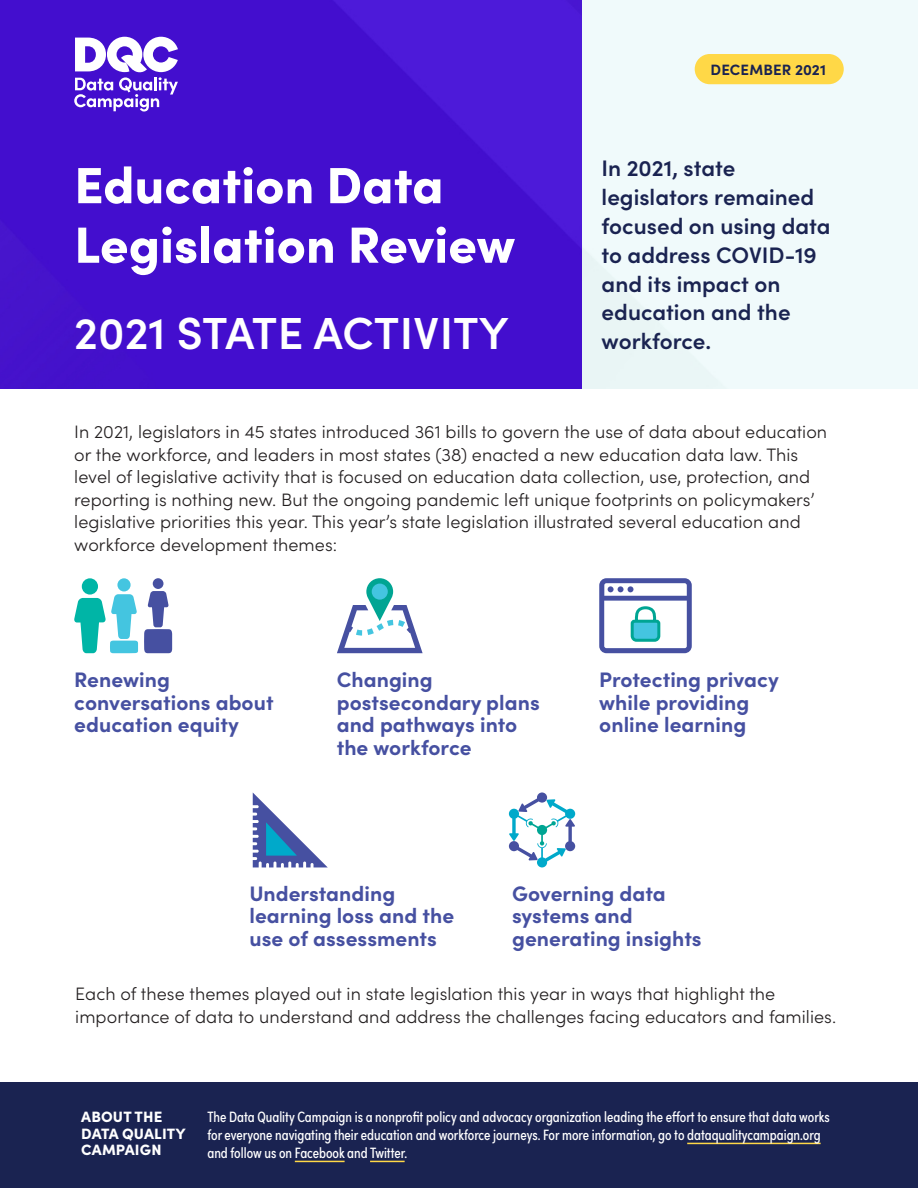
<style>
.page{position:relative;width:918px;height:1188px;background:#fff}
.page>*{position:absolute;margin:0;border:0;box-sizing:border-box;transform-origin:0 0}
.t1{font:900 51px/59.6px "Sofia Pro";color:#fff}
.t2{font:600 45px "Sofia Pro";letter-spacing:.005em;color:#fff}
.t3{font:600 22.5px/28.8px "Sofia Pro";color:#1a2351}
.Body{font:700 21px/22.5px "Sofia Pro";letter-spacing:.005em;color:#4650a1}
.Body-2{font:300 18px/22.5px "Sofia Pro";letter-spacing:.005em;color:#231f20}
.body{font:15px/18px "Sofia Pro Condensed";color:#fff}
.body-2{font:900 15px/16.5px "Sofia Pro";letter-spacing:.01em;color:#fff}
.t4{font:700 15px "Sofia Pro";letter-spacing:.01em;color:#1a2351}
</style>
<div class="page">
<svg style="left:74px;top:578px;width:64px;height:75px"></svg>
<svg style="left:144px;top:578px;width:28px;height:75px"></svg>
<img style="left:0;top:0;width:918px;height:389px">
<svg style="left:74px;top:37px;width:104px;height:75px"></svg>
<div style="left:695px;top:54px;width:149px;height:30px;background:#ffd847;border-radius:15px"></div>
<svg style="left:337px;top:578px;width:86px;height:75px"></svg>
<svg style="left:509px;top:792px;width:66px;height:75px"></svg>
<div style="left:0;top:1083px;width:918px;height:105px;background:#1a2351"></div>
<hr style="left:687px;top:1143px;width:134px;height:1px;background:#ffd847">
<hr style="left:295px;top:1161px;width:50px;height:1px;background:#ffd847">
<hr style="left:370px;top:1161px;width:35px;height:1px;background:#ffd847">
<div style="left:599px;top:578px;width:93px;height:75px;background:#4650a1;border-radius:7px"></div>
<svg style="left:604px;top:583px;width:83px;height:65px;background:#cee3ec"></svg>
<svg style="left:253px;top:793px;width:74px;height:74px"></svg>
<p class="t1" style="left:74px;top:151px;width:442px">Education Data<br>Legislation Review</p>
<p class="t2" style="left:74px;top:300px;width:436px">2021 STATE ACTIVITY</p>
<p class="t4" style="left:711px;top:58px;width:117px">DECEMBER 2021</p>
<p class="t3" style="left:602px;top:152px;width:230px">In 2021, state legislators remained focused on using data to address COVID-19 and its impact on education and the workforce.</p>
<p class="Body-2" style="left:74px;top:420px;width:754px">In 2021, legislators in 45 states introduced 361 bills to govern the use of data about education or the workforce, and leaders in most states (38) enacted a new education data law. This level of legislative activity that is focused on education data collection, use, protection, and reporting is nothing new. But the ongoing pandemic left unique footprints on policymakers’ legislative priorities this year. This year’s state legislation illustrated several education and workforce development themes:</p>
<p class="Body" style="left:74px;top:667px;width:201px">Renewing conversations about education equity</p>
<p class="Body" style="left:337px;top:667px;width:205px">Changing postsecondary plans and pathways into the workforce</p>
<p class="Body" style="left:599px;top:667px;width:181px">Protecting privacy while providing online learning</p>
<p class="Body" style="left:249px;top:881px;width:206px">Understanding learning loss and the use of assessments</p>
<p class="Body" style="left:512px;top:881px;width:191px">Governing data systems and generating insights</p>
<p class="Body-2" style="left:75px;top:982px;width:762px">Each of these themes played out in state legislation this year in ways that highlight the importance of data to understand and address the challenges facing educators and families.</p>
<p class="body-2" style="left:81px;top:1108px;width:106px">ABOUT THE<br>DATA QUALITY<br>CAMPAIGN</p>
<p class="body" style="left:207px;top:1107px;width:624px">The Data Quality Campaign is a nonprofit policy and advocacy organization leading the effort to ensure that data works for everyone navigating their education and workforce journeys. For more information, go to dataqualitycampaign.org and follow us on Facebook and Twitter.</p>
</div>
